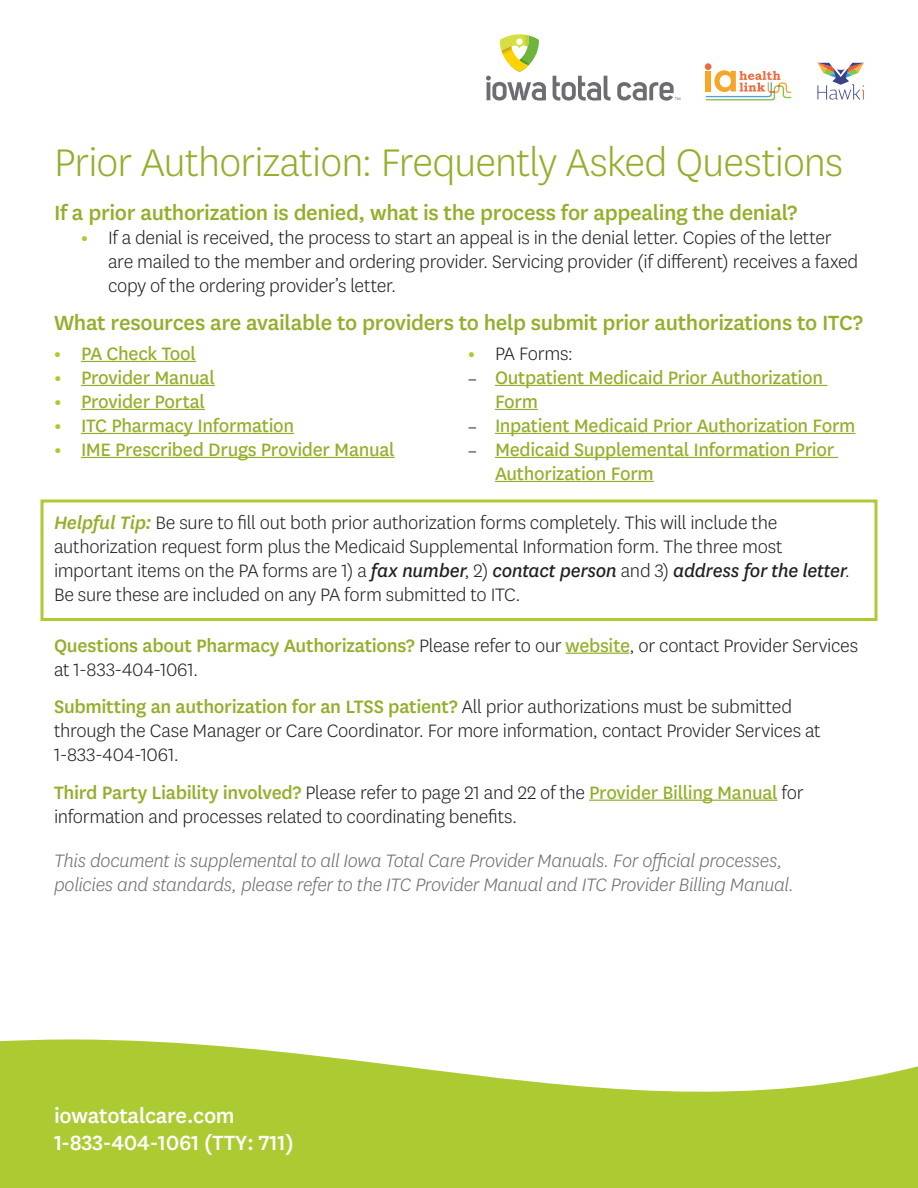
<style>
.page{position:relative;width:918px;height:1188px;background:#fff}
.page>*{position:absolute;margin:0;border:0;box-sizing:border-box;transform-origin:0 0}
.t1{font:300 45px "Centene Sans";letter-spacing:-.02em;color:#92af2a}
.t2{font:500 24px "Centene Sans";letter-spacing:-.015em;color:#92af2a}
.t3{font:500 24px "Centene Sans";letter-spacing:-.01em;color:#fff}
.t4{font:300 21px/24px "Centene Sans";letter-spacing:-.015em;color:#231f20}
.t5{font:21px/24px "Centene Sans";letter-spacing:-.015em;color:#92af2a}
.t6{font:italic 300 21px/24px "Centene Sans";letter-spacing:-.02em;color:#6c6d70}
.s1{font-weight:700;color:#accb33}
.s2{font-family:"Minion Pro";font-size:18px;color:#231f20}
.s3{font-weight:500;font-style:italic;color:#92af2a}
.s4{font-weight:400;font-style:italic}
.s5{font-weight:500;color:#92af2a}
.s6{font-weight:400;color:#92af2a}
</style>
<div class="page">
<svg style="left:553px;top:76px;width:58px;height:25px"></svg>
<svg style="left:486px;top:34px;width:60px;height:67px"></svg>
<div style="left:516px;top:38px;width:7px;height:7px;background:#fff;border-radius:50%"></div>
<svg style="left:617px;top:82px;width:63px;height:19px"></svg>
<svg style="left:817px;top:63px;width:47px;height:37px"></svg>
<svg style="left:705px;top:63px;width:86px;height:37px"></svg>
<hr style="left:81px;top:361px;width:115px;height:1px;background:#92af2a">
<hr style="left:81px;top:385px;width:134px;height:1px;background:#92af2a">
<hr style="left:81px;top:409px;width:124px;height:1px;background:#92af2a">
<hr style="left:81px;top:433px;width:213px;height:1px;background:#92af2a">
<hr style="left:81px;top:457px;width:314px;height:1px;background:#92af2a">
<hr style="left:495px;top:385px;width:332px;height:1px;background:#92af2a">
<hr style="left:495px;top:409px;width:43px;height:1px;background:#92af2a">
<hr style="left:495px;top:433px;width:361px;height:1px;background:#92af2a">
<hr style="left:495px;top:457px;width:343px;height:1px;background:#92af2a">
<hr style="left:495px;top:481px;width:159px;height:1px;background:#92af2a">
<div style="left:40px;top:500px;width:838px;height:121px;border:3px solid #accb33"></div>
<hr style="left:566px;top:653px;width:63px;height:1px;background:#92af2a">
<hr style="left:589px;top:800px;width:188px;height:1px;background:#92af2a">
<svg style="left:0;top:1040px;width:384px;height:24px;fill:#accb33"></svg>
<svg style="left:0;top:1064px;width:918px;height:124px;background:#b3cf44"></svg>
<h1 class="t1" style="left:54px;top:134px;width:791px">Prior Authorization: Frequently Asked Questions</h1>
<h2 class="t2" style="left:54px;top:197px;width:745px">If a prior authorization is denied, what is the process for appealing the denial?</h2>
<p class="t4" style="left:108px;top:225px;width:752px;text-indent:-27px"><span class="s1">•</span> If a denial is received, the process to start an appeal is in the denial letter. Copies of the letter are mailed to the member and ordering provider. Servicing provider (if different) receives a faxed copy of the ordering provider’s letter.</p>
<h2 class="t2" style="left:54px;top:306px;width:811px">What resources are available to providers to help submit prior authorizations to ITC?</h2>
<p class="t5" style="left:54px;top:340px;width:144px"><span class="s1">•</span> PA Check Tool</p>
<p class="t5" style="left:54px;top:364px;width:162px"><span class="s1">•</span> Provider Manual</p>
<p class="t5" style="left:54px;top:388px;width:153px"><span class="s1">•</span> Provider Portal</p>
<p class="t5" style="left:54px;top:412px;width:242px"><span class="s1">•</span> ITC Pharmacy Information</p>
<p class="t5" style="left:54px;top:436px;width:342px"><span class="s1">•</span> IME Prescribed Drugs Provider Manual</p>
<p class="t4" style="left:468px;top:341px;width:107px"><span class="s1">•</span> PA Forms:</p>
<p class="t5" style="left:495px;top:364px;width:330px;text-indent:-27px"><span class="s2">–</span> Outpatient Medicaid Prior Authorization<br>Form</p>
<p class="t5" style="left:468px;top:412px;width:389px"><span class="s2">–</span> Inpatient Medicaid Prior Authorization Form</p>
<p class="t5" style="left:495px;top:436px;width:341px;text-indent:-27px"><span class="s2">–</span> Medicaid Supplemental Information Prior<br>Authorization Form</p>
<p class="t4" style="left:54px;top:510px;width:798px"><span class="s3">Helpful Tip:</span> Be sure to fill out both prior authorization forms completely. This will include the authorization request form plus the Medicaid Supplemental Information form. The three most important items on the PA forms are 1) a <span class="s4">fax number</span>, 2) <span class="s4">contact person</span> and 3) <span class="s4">address for the letter</span>.<br>Be sure these are included on any PA form submitted to ITC.</p>
<p class="t4" style="left:54px;top:633px;width:806px"><span class="s5">Questions about Pharmacy Authorizations?</span> Please refer to our <span class="s6">website</span>, or contact Provider Services at 1-833-404-1061.</p>
<p class="t4" style="left:54px;top:694px;width:768px"><span class="s5">Submitting an authorization for an LTSS patient?</span> All prior authorizations must be submitted through the Case Manager or Care Coordinator. For more information, contact Provider Services at<br>1-833-404-1061.</p>
<p class="t4" style="left:54px;top:780px;width:751px"><span class="s5">Third Party Liability involved?</span> Please refer to page 21 and 22 of the <span class="s6">Provider Billing Manual</span> for information and processes related to coordinating benefits.</p>
<p class="t6" style="left:54px;top:848px;width:741px">This document is supplemental to all Iowa Total Care Provider Manuals. For official processes, policies and standards, please refer to the ITC Provider Manual and ITC Provider Billing Manual.</p>
<p class="t3" style="left:54px;top:1099px;width:182px">iowatotalcare.com</p>
<p class="t3" style="left:54px;top:1126px;width:241px">1-833-404-1061 (TTY: 711)</p>
</div>
